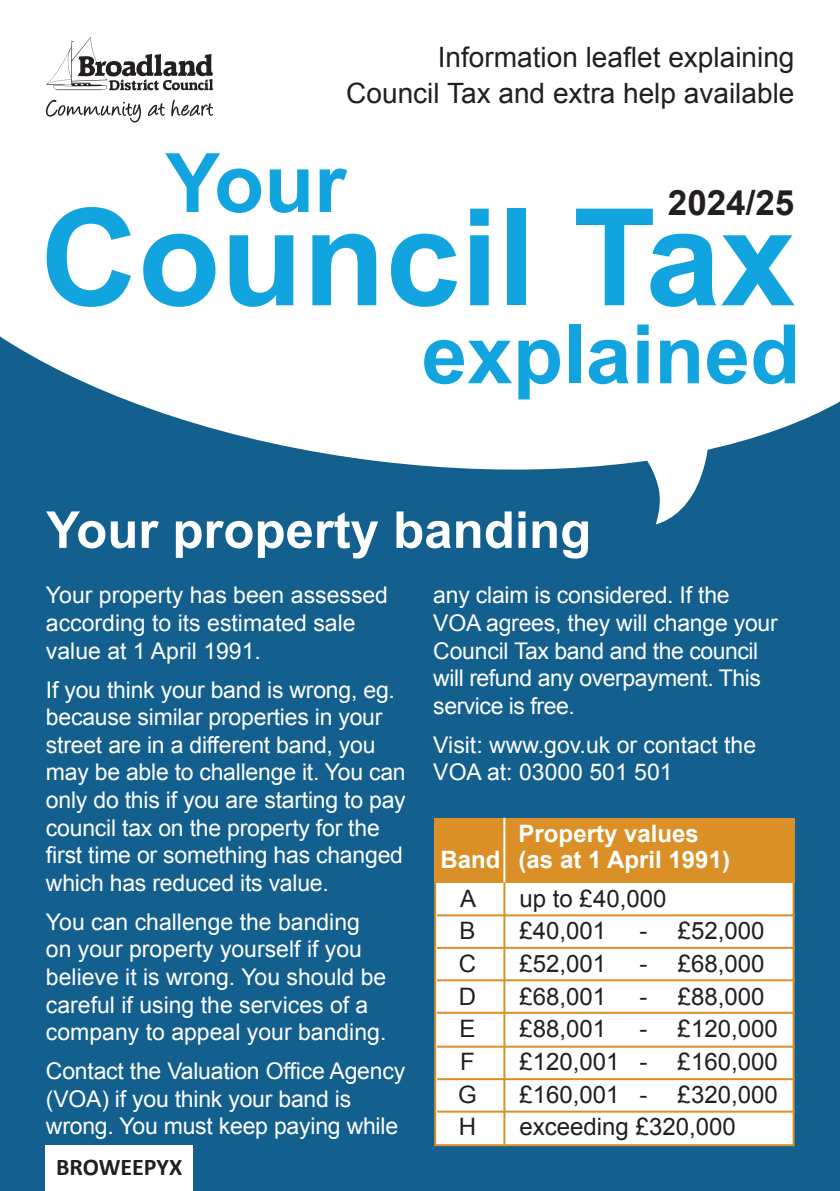
<style>
.page{position:relative;width:840px;height:1191px;background:#fff}
.page>*{position:absolute;margin:0;border:0;box-sizing:border-box;transform-origin:0 0}
.t1{font:700 135px "Arial";color:#12a4de}
.t2{font:700 82px "Arial";color:#12a4de}
.t3{font:700 50.8px "Arial";color:#fff}
.t4{font:700 35px "Arial";color:#231f20}
.t5{font:28px/35.4px "Arial";color:#231f20;text-align:right}
.t6{font:24px "Arial";color:#231f20}
.t7{font:700 24px/26px "Arial";color:#fff}
.t8{font:700 24px "Calibri";color:#231f20}
.t9{font:23px/27.6px "Arial";letter-spacing:-.01em;color:#fff}
</style>
<div class="page">
<div style="left:0;top:286px;width:839px;height:905px;background:#135f8e"></div>
<svg style="left:0;top:335px;width:839px;height:135px;fill:#fff"></svg>
<div style="left:0;top:0;width:839px;height:335px;background:#fff"></div>
<svg style="left:624px;top:428px;width:86px;height:96px"></svg>
<div style="left:434px;top:865px;width:360px;height:281px;background:#fff;border:2px solid #da9026"></div>
<hr style="left:437px;top:914px;width:357px;height:2px;background:#da9026">
<hr style="left:437px;top:979px;width:357px;height:2px;background:#da9026">
<hr style="left:437px;top:1078px;width:357px;height:2px;background:#da9026">
<hr style="left:437px;top:946px;width:357px;height:2px;background:#da9026">
<hr style="left:437px;top:1045px;width:357px;height:2px;background:#da9026">
<hr style="left:437px;top:1011px;width:357px;height:2px;background:#da9026">
<hr style="left:437px;top:1110px;width:357px;height:2px;background:#da9026">
<hr style="left:503px;top:882px;width:2px;height:264px;background:#da9026">
<div style="left:434px;top:818px;width:360px;height:64px;background:#da9026"></div>
<hr style="left:503px;top:818px;width:2px;height:64px;background:#fff">
<svg style="left:46px;top:37px;width:167px;height:53px"></svg>
<svg style="left:46px;top:100px;width:95px;height:22px"></svg>
<svg style="left:148px;top:103px;width:17px;height:13px"></svg>
<svg style="left:171px;top:100px;width:42px;height:16px"></svg>
<div style="left:45px;top:1145px;width:148px;height:46px;background:#fff"></div>
<p class="t5" style="left:346px;top:40px;width:449px">Information leaflet explaining<br>Council Tax and extra help available</p>
<h2 class="t2" style="left:165px;top:129px;width:182px">Your</h2>
<h3 class="t4" style="left:667px;top:180px;width:128px">2024/25</h3>
<h1 class="t1" style="left:40px;top:169px;width:756px">Council Tax</h1>
<h2 class="t2" style="left:421px;top:300px;width:380px">explained</h2>
<h3 class="t3" style="left:46px;top:496px;width:546px">Your property banding</h3>
<p class="t9" style="left:46px;top:582px;width:343px">Your property has been assessed according to its estimated sale value at 1 April 1991.</p>
<p class="t9" style="left:46px;top:676px;width:361px">If you think your band is wrong, eg. because similar properties in your street are in a different band, you may be able to challenge it. You can only do this if you are starting to pay council tax on the property for the first time or something has changed which has reduced its value.</p>
<p class="t9" style="left:46px;top:908px;width:342px">You can challenge the banding on your property yourself if you believe it is wrong. You should be careful if using the services of a company to appeal your banding.</p>
<p class="t9" style="left:46px;top:1057px;width:360px">Contact the Valuation Office Agency (VOA) if you think your band is wrong. You must keep paying while</p>
<p class="t8" style="left:56px;top:1150px;width:128px">BROWEEPYX</p>
<p class="t9" style="left:433px;top:582px;width:346px">any claim is considered. If the<br>VOA agrees, they will change your<br>Council Tax band and the council will refund any overpayment. This service is free.</p>
<p class="t9" style="left:433px;top:731px;width:324px">Visit: www.gov.uk or contact the<br>VOA at: 03000 501 501</p>
<p class="t7" style="left:440px;top:821px;width:291px;text-indent:78px">Property values<br>Band (as at 1 April 1991)</p>
<p class="t6" style="left:460px;top:882px;width:18px">A</p>
<p class="t6" style="left:519px;top:882px;width:148px">up to £40,000</p>
<p class="t6" style="left:459px;top:915px;width:18px">B</p>
<p class="t6" style="left:519px;top:915px;width:88px">£40,001</p>
<p class="t6" style="left:639px;top:915px;width:126px">- £52,000</p>
<p class="t6" style="left:458px;top:947px;width:19px">C</p>
<p class="t6" style="left:519px;top:947px;width:88px">£52,001</p>
<p class="t6" style="left:639px;top:947px;width:126px">- £68,000</p>
<p class="t6" style="left:458px;top:980px;width:19px">D</p>
<p class="t6" style="left:519px;top:980px;width:88px">£68,001</p>
<p class="t6" style="left:639px;top:980px;width:126px">- £88,000</p>
<p class="t6" style="left:459px;top:1013px;width:18px">E</p>
<p class="t6" style="left:519px;top:1013px;width:88px">£88,001</p>
<p class="t6" style="left:639px;top:1013px;width:140px">- £120,000</p>
<p class="t6" style="left:460px;top:1045px;width:16px">F</p>
<p class="t6" style="left:519px;top:1045px;width:129px">£120,001 -</p>
<p class="t6" style="left:677px;top:1045px;width:102px">£160,000</p>
<p class="t6" style="left:458px;top:1078px;width:20px">G</p>
<p class="t6" style="left:519px;top:1078px;width:129px">£160,001 -</p>
<p class="t6" style="left:677px;top:1078px;width:102px">£320,000</p>
<p class="t6" style="left:458px;top:1111px;width:19px">H</p>
<p class="t6" style="left:519px;top:1111px;width:218px">exceeding £320,000</p>
</div>
